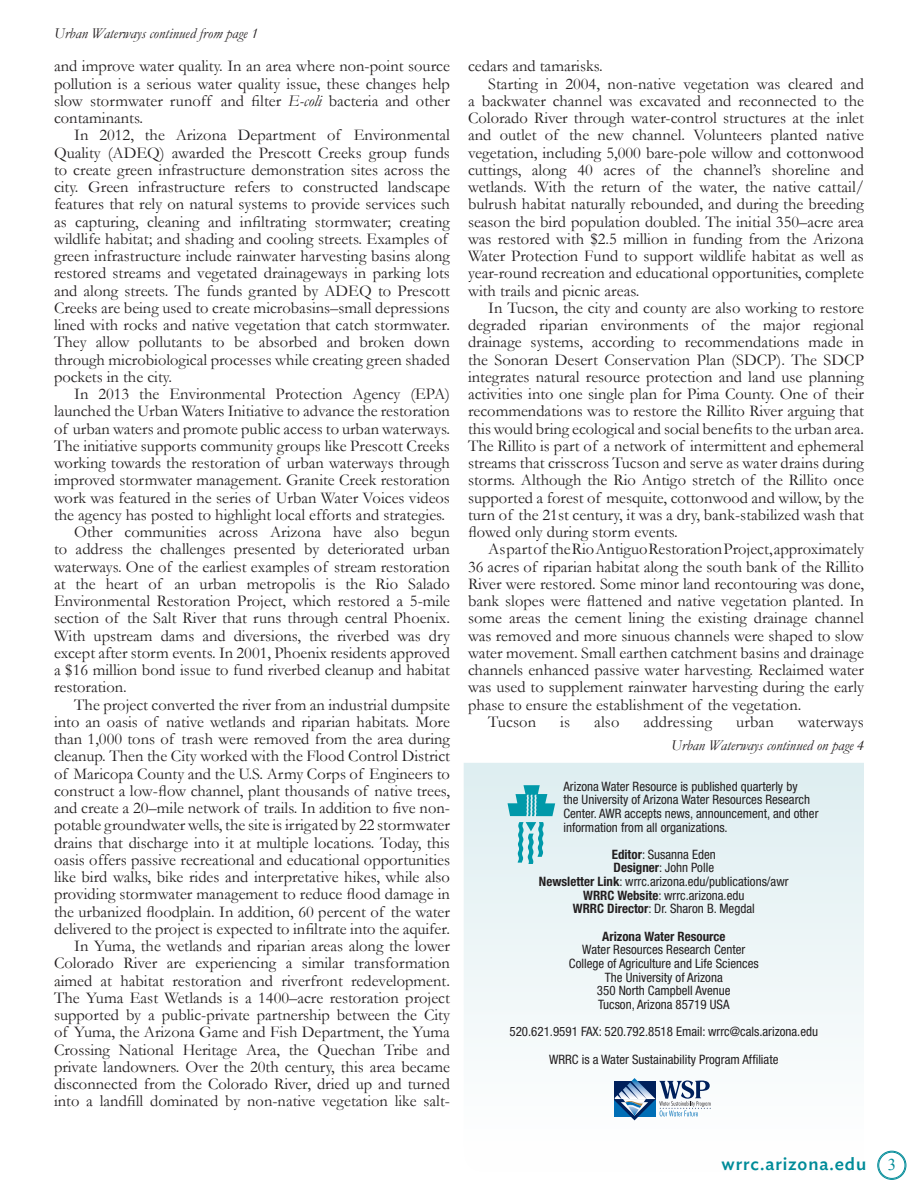
<style>
.page{position:relative;width:918px;height:1188px;background:#fff}
.page>*{position:absolute;margin:0;border:0;box-sizing:border-box;transform-origin:0 0}
.t1{font:500 18px "Ideal Sans";letter-spacing:.05em;color:#008b98}
.Body_Text{font:16.5px/17.2px "Garamond";color:#231f20;text-align:justify}
.Continued{font:italic 15px "Garamond";color:#231f20}
.t2{font:condensed 12.9px/13.6px "Helvetica Neue LT Std";color:#231f20}
.t3{font:700 condensed 12.9px "Helvetica Neue LT Std";color:#231f20}
.s1{font-style:italic}
.s2{font-weight:700}
.s3{font-family:"Times New Roman";font-weight:400;font-size:16.5px}
</style>
<div class="page">
<svg style="left:464px;top:763px;width:400px;height:358px;fill:#edf5f7"></svg>
<svg style="left:508px;top:785px;width:47px;height:31px"></svg>
<svg style="left:518px;top:822px;width:26px;height:41px"></svg>
<svg style="left:615px;top:1078px;width:96px;height:42px"></svg>
<div style="left:878px;top:1151px;width:28px;height:29px;border:1px solid #008b98;border-radius:50%"></div>
<div style="left:878px;top:1152px;width:27px;height:27px;border:1px solid #008b98;border-radius:50%"></div>
<p class="Continued" style="left:54px;top:23px;width:206px">Urban Waterways continued from page 1</p>
<p class="Body_Text" style="left:54px;top:57px;width:398px">and improve water quality. In an area where non-point source pollution is a serious water quality issue, these changes help slow stormwater runoff and filter <span class="s1">E-coli</span> bacteria and other contaminants.</p>
<p class="Body_Text" style="left:54px;top:126px;width:398px;text-align:left;text-indent:20px">In 2012, the Arizona Department of Environmental Quality (ADEQ) awarded the Prescott Creeks group funds to create green infrastructure demonstration sites across the city. Green infrastructure refers to constructed landscape features that rely on natural systems to provide services such as capturing, cleaning and infiltrating stormwater; creating wildlife habitat; and shading and cooling streets. Examples of green infrastructure include rainwater harvesting basins along restored streams and vegetated drainageways in parking lots and along streets. The funds granted by ADEQ to Prescott Creeks are being used to create microbasins–small depressions lined with rocks and native vegetation that catch stormwater.<br>They allow pollutants to be absorbed and broken down through microbiological processes while creating green shaded pockets in the city.</p>
<p class="Body_Text" style="left:54px;top:385px;width:398px;text-indent:20px">In 2013 the Environmental Protection Agency (EPA) launched the Urban Waters Initiative to advance the restoration of urban waters and promote public access to urban waterways.<br>The initiative supports community groups like Prescott Creeks working towards the restoration of urban waterways through improved stormwater management. Granite Creek restoration work was featured in the series of Urban Water Voices videos the agency has posted to highlight local efforts and strategies.</p>
<p class="Body_Text" style="left:54px;top:523px;width:398px;text-indent:20px">Other communities across Arizona have also begun to address the challenges presented by deteriorated urban waterways. One of the earliest examples of stream restoration at the heart of an urban metropolis is the Rio Salado Environmental Restoration Project, which restored a 5-mile section of the Salt River that runs through central Phoenix.<br>With upstream dams and diversions, the riverbed was dry except after storm events. In 2001, Phoenix residents approved a $16 million bond issue to fund riverbed cleanup and habitat restoration.</p>
<p class="Body_Text" style="left:54px;top:695px;width:398px;text-indent:20px">The project converted the river from an industrial dumpsite into an oasis of native wetlands and riparian habitats. More than 1,000 tons of trash were removed from the area during cleanup. Then the City worked with the Flood Control District of Maricopa County and the U.S. Army Corps of Engineers to construct a low-flow channel, plant thousands of native trees, and create a 20–mile network of trails. In addition to five non&shy;potable groundwater wells, the site is irrigated by 22 stormwater drains that discharge into it at multiple locations. Today, this oasis offers passive recreational and educational opportunities like bird walks, bike rides and interpretative hikes, while also providing stormwater management to reduce flood damage in the urbanized floodplain. In addition, 60 percent of the water delivered to the project is expected to infiltrate into the aquifer.</p>
<p class="Body_Text" style="left:54px;top:937px;width:398px;text-indent:20px">In Yuma, the wetlands and riparian areas along the lower Colorado River are experiencing a similar transformation aimed at habitat restoration and riverfront redevelopment.<br>The Yuma East Wetlands is a 1400–acre restoration project supported by a public-private partnership between the City of Yuma, the Arizona Game and Fish Department, the Yuma Crossing National Heritage Area, the Quechan Tribe and private landowners. Over the 20th century, this area became disconnected from the Colorado River, dried up and turned into a landfill dominated by non-native vegetation like salt-</p>
<p class="Body_Text" style="left:468px;top:57px;width:136px">cedars and tamarisks.</p>
<p class="Body_Text" style="left:468px;top:74px;width:398px;text-indent:20px">Starting in 2004, non-native vegetation was cleared and a backwater channel was excavated and reconnected to the Colorado River through water-control structures at the inlet and outlet of the new channel. Volunteers planted native vegetation, including 5,000 bare-pole willow and cottonwood cuttings, along 40 acres of the channel’s shoreline and wetlands. With the return of the water, the native cattail/ bulrush habitat naturally rebounded, and during the breeding season the bird population doubled. The initial 350–acre area was restored with $2.5 million in funding from the Arizona Water Protection Fund to support wildlife habitat as well as year-round recreation and educational opportunities, complete with trails and picnic areas.</p>
<p class="Body_Text" style="left:468px;top:299px;width:398px;text-indent:20px">In Tucson, the city and county are also working to restore degraded riparian environments of the major regional drainage systems, according to recommendations made in the Sonoran Desert Conservation Plan (SDCP). The SDCP integrates natural resource protection and land use planning activities into one single plan for Pima County. One of their recommendations was to restore the Rillito River arguing that this would bring ecological and social benefits to the urban area.<br>The Rillito is part of a network of intermittent and ephemeral streams that crisscross Tucson and serve as water drains during storms. Although the Rio Antigo stretch of the Rillito once supported a forest of mesquite, cottonwood and willow, by the turn of the 21st century, it was a dry, bank-stabilized wash that flowed only during storm events.</p>
<p class="Body_Text" style="left:468px;top:540px;width:398px;text-indent:20px">As part of the Rio Antiguo Restoration Project, approximately 36 acres of riparian habitat along the south bank of the Rillito River were restored. Some minor land recontouring was done, bank slopes were flattened and native vegetation planted. In some areas the cement lining the existing drainage channel was removed and more sinuous channels were shaped to slow water movement. Small earthen catchment basins and drainage channels enhanced passive water harvesting. Reclaimed water was used to supplement rainwater harvesting during the early phase to ensure the establishment of the vegetation.</p>
<p class="Body_Text" style="left:488px;top:713px;width:50px">Tucson</p>
<p class="Body_Text" style="left:560px;top:713px;width:11px">is</p>
<p class="Body_Text" style="left:594px;top:713px;width:27px">also</p>
<p class="Body_Text" style="left:644px;top:713px;width:70px">addressing</p>
<p class="Body_Text" style="left:736px;top:713px;width:39px">urban</p>
<p class="Body_Text" style="left:798px;top:713px;width:68px">waterways</p>
<p class="Continued" style="left:671px;top:735px;width:195px">Urban Waterways continued on page 4</p>
<p class="t2" style="left:563px;top:779px;width:257px">Arizona Water Resource is published quarterly by<br>the University of Arizona Water Resources Research Center. AWR accepts news, announcement, and other information from all organizations.</p>
<p class="t2" style="left:612px;top:847px;width:106px"><span class="s2">Editor</span>: Susanna Eden</p>
<p class="t2" style="left:614px;top:861px;width:102px"><span class="s2">Designer</span>: John Polle</p>
<p class="t2" style="left:539px;top:874px;width:251px"><span class="s2">Newsletter Link</span>: wrrc.arizona.edu/publications/awr</p>
<p class="t2" style="left:583px;top:888px;width:163px"><span class="s2">WRRC Website</span>: wrrc.arizona.edu</p>
<p class="t2" style="left:573px;top:902px;width:183px"><span class="s2">WRRC Director</span>: Dr. Sharon B. Megdal</p>
<p class="t3" style="left:602px;top:928px;width:125px">Arizona Water Resource</p>
<p class="t2" style="left:582px;top:943px;width:165px">Water Resources Research Center</p>
<p class="t2" style="left:569px;top:957px;width:191px">College of Agriculture and Life Sciences</p>
<p class="t2" style="left:605px;top:970px;width:119px">The University of Arizona</p>
<p class="t2" style="left:597px;top:984px;width:135px">350 North Campbell Avenue</p>
<p class="t2" style="left:598px;top:998px;width:133px">Tucson, Arizona 85719 USA</p>
<p class="t2" style="left:510px;top:1025px;width:310px">520.621.9591 FAX: 520.792.8518 Email: wrrc@cals.arizona.edu</p>
<p class="t2" style="left:549px;top:1052px;width:231px">WRRC is a Water Sustainability Program Affiliate</p>
<p class="t1" style="left:722px;top:1150px;width:176px">wrrc.arizona.edu <span class="s3">3</span></p>
</div>
